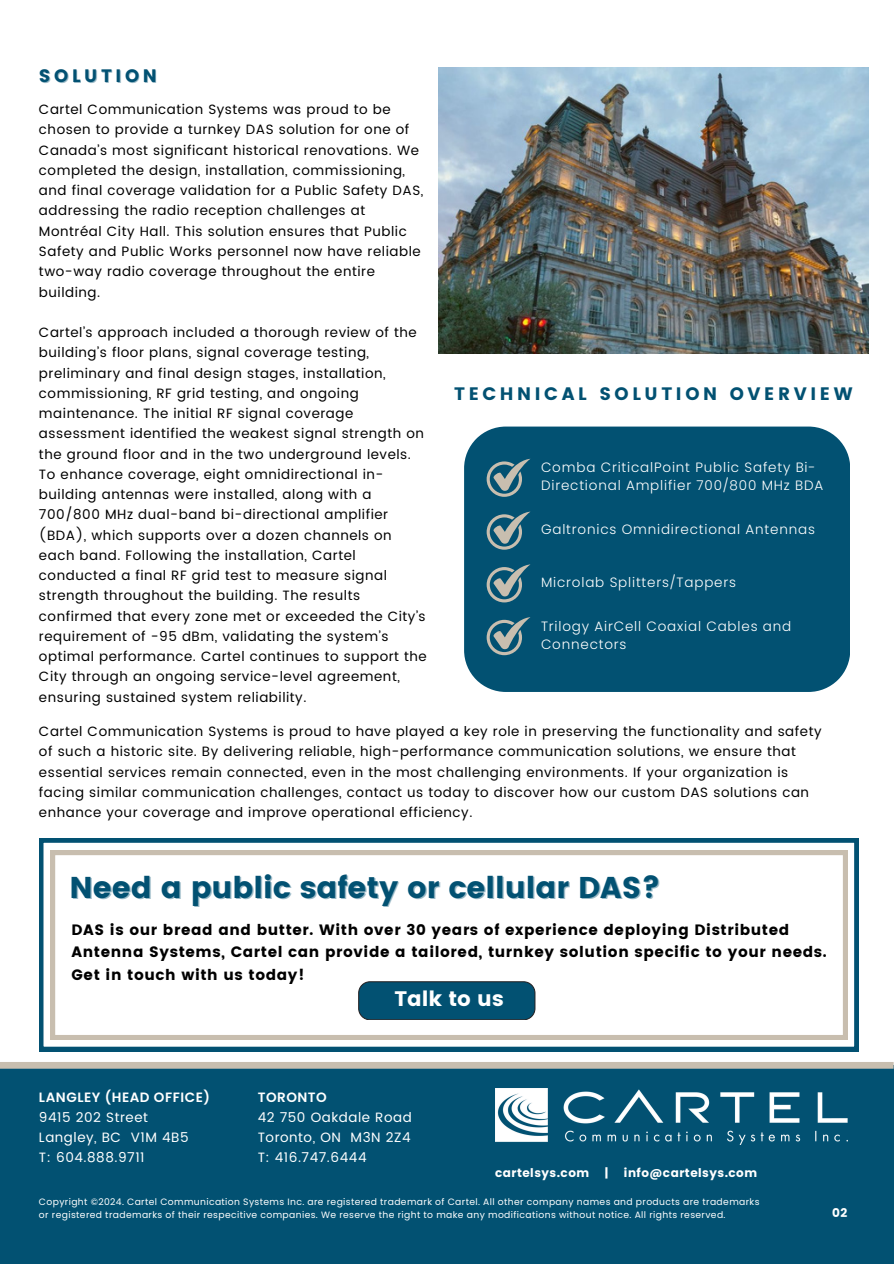
<style>
.page{position:relative;width:894px;height:1264px;background:#fff}
.page>*{position:absolute;margin:0;border:0;box-sizing:border-box;transform-origin:0 0}
.t1{font:30px "Poppins";color:#025172}
.t2{font:21px "Poppins";color:#fff}
.t3{font:18px "Poppins";letter-spacing:.2em;color:#025172}
.t4{font:15px/22.5px "Poppins";letter-spacing:.04em;color:#000}
.t5{font:13.5px/20.2px "Poppins";letter-spacing:.04em;color:#000}
.t6{font:300 13.5px/18px "Poppins";letter-spacing:.06em;color:#fff}
.t7{font:13.5px/19.8px "Poppins";letter-spacing:.04em;color:#fff}
.t8{font:700 12px "Poppins";letter-spacing:.04em;color:#fff}
.t9{font:9.15px/13.8px "Poppins";letter-spacing:.04em;color:#fff}
.s1{font-weight:600}
</style>
<div class="page">
<div style="left:0;top:1065px;width:893px;height:198px;background:#025172"></div>
<div style="left:0;top:1061px;width:893px;height:7px;background:#c8beaf"></div>
<img style="left:495px;top:1088px;width:352px;height:56px">
<div style="left:464px;top:426px;width:385px;height:266px;background:#025172"></div>
<svg style="left:486px;top:459px;width:44px;height:38px;background:#4c7988"></svg>
<svg style="left:486px;top:511px;width:44px;height:38px;background:#4c7988"></svg>
<svg style="left:486px;top:564px;width:44px;height:38px;background:#4c7988"></svg>
<svg style="left:486px;top:617px;width:44px;height:38px;background:#4c7988"></svg>
<img style="left:438px;top:67px;width:430px;height:286px">
<svg style="left:39px;top:838px;width:819px;height:213px"></svg>
<svg style="left:51px;top:850px;width:796px;height:189px"></svg>
<div style="left:358px;top:981px;width:177px;height:38px;background:#025172;border-radius:11px"></div>
<div style="left:358px;top:981px;width:177px;height:38px;border:1px solid #231f20;border-radius:11px"></div>
<h5 class="t3" style="left:39px;top:65px;width:119px">SOLUTION</h5>
<h5 class="t5" style="left:39px;top:99px;width:386px">Cartel Communication Systems was proud to be chosen to provide a turnkey DAS solution for one of Canada’s most significant historical renovations. We completed the design, installation, commissioning, and final coverage validation for a Public Safety DAS, addressing the radio reception challenges at Montréal City Hall. This solution ensures that Public Safety and Public Works personnel now have reliable two-way radio coverage throughout the entire building.</h5>
<p class="t5" style="left:39px;top:322px;width:389px">Cartel’s approach included a thorough review of the building’s floor plans, signal coverage testing, preliminary and final design stages, installation, commissioning, RF grid testing, and ongoing maintenance. The initial RF signal coverage assessment identified the weakest signal strength on the ground floor and in the two underground levels.<br>To enhance coverage, eight omnidirectional in&shy;building antennas were installed, along with a 700/800 MHz dual-band bi-directional amplifier (BDA), which supports over a dozen channels on each band. Following the installation, Cartel conducted a final RF grid test to measure signal strength throughout the building. The results confirmed that every zone met or exceeded the City’s requirement of -95 dBm, validating the system’s optimal performance. Cartel continues to support the City through an ongoing service-level agreement, ensuring sustained system reliability.</p>
<p class="t3" style="left:454px;top:383px;width:400px">TECHNICAL SOLUTION OVERVIEW</p>
<h5 class="t6" style="left:541px;top:458px;width:283px">Comba CriticalPoint Public Safety Bi-<br>Directional Amplifier 700/800 MHz BDA</h5>
<h5 class="t6" style="left:541px;top:520px;width:275px">Galtronics Omnidirectional Antennas</h5>
<h5 class="t6" style="left:541px;top:573px;width:196px">Microlab Splitters/Tappers</h5>
<h1 class="t6" style="left:541px;top:617px;width:251px">Trilogy AirCell Coaxial Cables and<br>Connectors</h1>
<h2 class="t5" style="left:39px;top:721px;width:783px">Cartel Communication Systems is proud to have played a key role in preserving the functionality and safety of such a historic site. By delivering reliable, high-performance communication solutions, we ensure that essential services remain connected, even in the most challenging environments. If your organization is facing similar communication challenges, contact us today to discover how our custom DAS solutions can enhance your coverage and improve operational efficiency.</h2>
<h4 class="t1" style="left:69px;top:869px;width:592px">Need a public safety or cellular DAS?</h4>
<p class="t4" style="left:72px;top:918px;width:756px">DAS is our bread and butter. With over 30 years of experience deploying Distributed<br>Antenna Systems, Cartel can provide a tailored, turnkey solution specific to your needs.<br>Get in touch with us today!</p>
<h5 class="t2" style="left:394px;top:986px;width:111px">Talk to us</h5>
<h5 class="t7" style="left:39px;top:1087px;width:172px"><span class="s1">LANGLEY (HEAD OFFICE)<br></span>9415 202 Street<br>Langley, BC V1M 4B5<br>T: 604.888.9711</h5>
<p class="t7" style="left:257px;top:1087px;width:156px"><span class="s1">TORONTO<br></span>42 750 Oakdale Road<br>Toronto, ON M3N 2Z4<br>T: 416.747.6444</p>
<p class="t9" style="left:39px;top:1194px;width:721px">Copyright ©2024. Cartel Communication Systems Inc. are registered trademark of Cartel. All other company names and products are trademarks or registered trademarks of their respecitive companies. We reserve the right to make any modifications without notice. All rights reserved.</p>
<h3 class="t8" style="left:495px;top:1163px;width:96px">cartelsys.com</h3>
<h3 class="t8" style="left:604px;top:1163px;width:5px">|</h3>
<h3 class="t8" style="left:623px;top:1163px;width:135px">info@cartelsys.com</h3>
<p class="t8" style="left:832px;top:1204px;width:17px">02</p>
</div>
